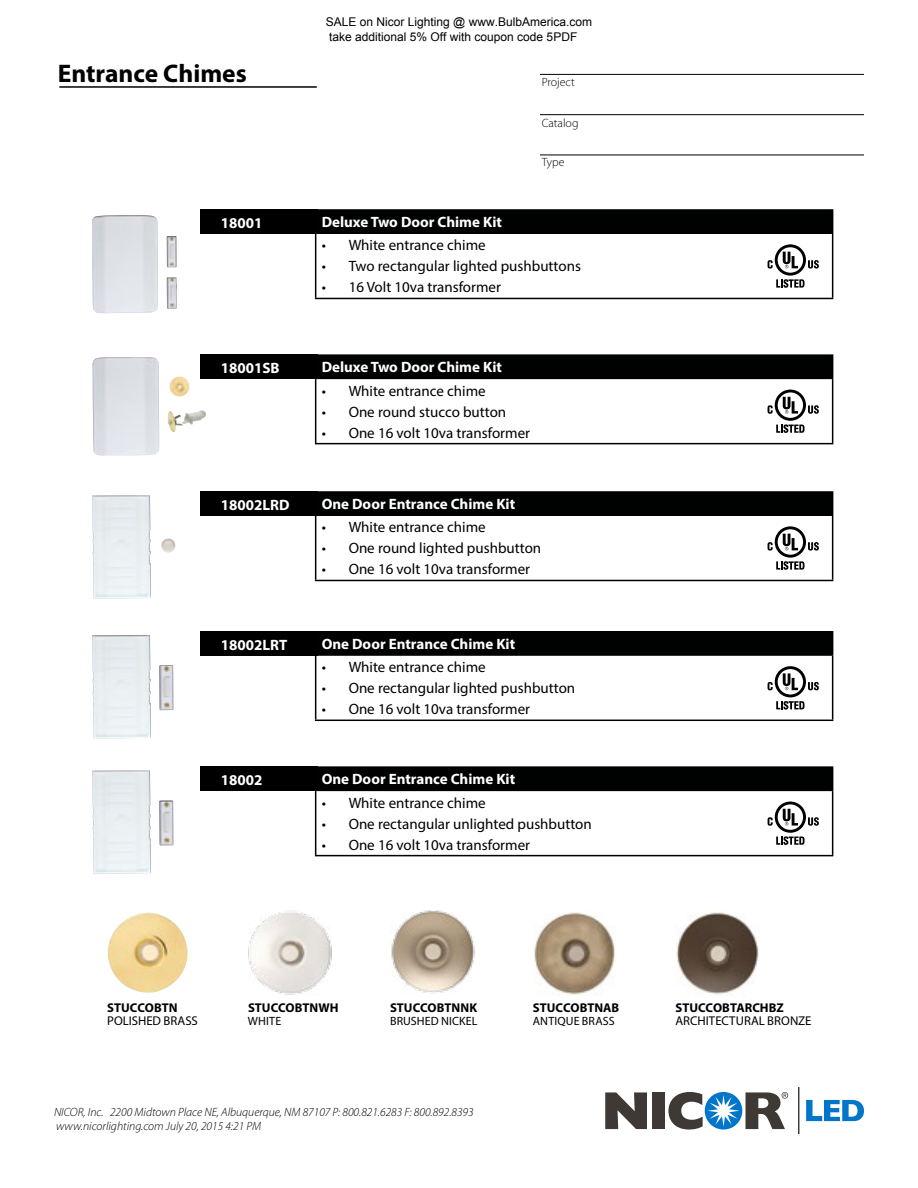
<style>
.page{position:relative;width:918px;height:1188px;background:#fff}
.page>*{position:absolute;margin:0;border:0;box-sizing:border-box;transform-origin:0 0}
.t1{font:700 25.5px "Myriad Pro";color:#000}
.t2{font:15px "Myriad Pro";color:#000}
.t3{font:700 15px "Myriad Pro";color:#fff}
.t4{font:700 12.75px "Myriad Pro";letter-spacing:.005em;color:#000}
.t5{font:12.75px "Myriad Pro";letter-spacing:.005em;color:#000}
.t6{font:italic 300 12px/14.4px "Myriad Pro";color:#000}
.t7{font:12px/14.4px "Arial";color:#000}
.t8{font:12px "Myriad Pro";letter-spacing:.01em;color:#000}
.t9{font:300 12px "Myriad Pro";color:#000}
</style>
<div class="page">
<svg style="left:806px;top:1100px;width:58px;height:21px"></svg>
<div style="left:652px;top:1092px;width:13px;height:37px;background:#3e3935"></div>
<svg style="left:605px;top:1092px;width:42px;height:37px"></svg>
<div style="left:705px;top:1092px;width:37px;height:38px;background:#0075c9;border-radius:50%"></div>
<svg style="left:668px;top:1092px;width:72px;height:38px"></svg>
<svg style="left:746px;top:1092px;width:42px;height:37px"></svg>
<hr style="left:799px;top:1087px;width:1px;height:47px;background:#3e3935">
<hr style="left:59px;top:86px;width:258px;height:2px;background:#000">
<hr style="left:540px;top:155px;width:324px;height:1px;background:#000">
<hr style="left:540px;top:114px;width:324px;height:1px;background:#000">
<hr style="left:540px;top:74px;width:324px;height:1px;background:#000">
<div style="left:200px;top:209px;width:118px;height:24px;background:#000"></div>
<div style="left:200px;top:354px;width:118px;height:25px;background:#000"></div>
<div style="left:200px;top:491px;width:118px;height:24px;background:#000"></div>
<div style="left:200px;top:631px;width:118px;height:24px;background:#000"></div>
<div style="left:200px;top:766px;width:118px;height:24px;background:#000"></div>
<div style="left:316px;top:210px;width:517px;height:23px;background:#000101"></div>
<hr style="left:315px;top:209px;width:518px;height:2px;background:#000">
<hr style="left:315px;top:232px;width:518px;height:2px;background:#000">
<hr style="left:315px;top:234px;width:1px;height:64px;background:#000">
<hr style="left:832px;top:234px;width:1px;height:64px;background:#000">
<hr style="left:315px;top:298px;width:518px;height:1px;background:#000">
<div style="left:316px;top:355px;width:517px;height:23px;background:#000101"></div>
<hr style="left:315px;top:354px;width:518px;height:2px;background:#000">
<hr style="left:315px;top:378px;width:518px;height:1px;background:#000">
<hr style="left:315px;top:379px;width:1px;height:64px;background:#000">
<hr style="left:832px;top:379px;width:1px;height:64px;background:#000">
<hr style="left:315px;top:443px;width:518px;height:1px;background:#000">
<div style="left:316px;top:492px;width:517px;height:23px;background:#000101"></div>
<hr style="left:315px;top:491px;width:518px;height:2px;background:#000">
<hr style="left:315px;top:514px;width:518px;height:2px;background:#000">
<hr style="left:315px;top:516px;width:1px;height:64px;background:#000">
<hr style="left:832px;top:516px;width:1px;height:64px;background:#000">
<hr style="left:315px;top:580px;width:518px;height:1px;background:#000">
<div style="left:316px;top:632px;width:517px;height:23px;background:#000101"></div>
<hr style="left:315px;top:631px;width:518px;height:2px;background:#000">
<hr style="left:315px;top:654px;width:518px;height:2px;background:#000">
<hr style="left:315px;top:656px;width:1px;height:64px;background:#000">
<hr style="left:832px;top:656px;width:1px;height:64px;background:#000">
<hr style="left:315px;top:720px;width:518px;height:1px;background:#000">
<div style="left:316px;top:767px;width:517px;height:23px;background:#000101"></div>
<hr style="left:315px;top:766px;width:518px;height:2px;background:#000">
<hr style="left:315px;top:790px;width:518px;height:1px;background:#000">
<hr style="left:315px;top:791px;width:1px;height:64px;background:#000">
<hr style="left:832px;top:791px;width:1px;height:64px;background:#000">
<hr style="left:315px;top:855px;width:518px;height:1px;background:#000">
<img style="left:92px;top:215px;width:66px;height:98px">
<img style="left:167px;top:236px;width:11px;height:51px">
<img style="left:167px;top:277px;width:10px;height:32px">
<svg style="left:768px;top:244px;width:51px;height:44px"></svg>
<svg style="left:768px;top:390px;width:51px;height:43px"></svg>
<svg style="left:768px;top:526px;width:51px;height:44px"></svg>
<svg style="left:768px;top:666px;width:51px;height:44px"></svg>
<svg style="left:768px;top:802px;width:51px;height:43px"></svg>
<img style="left:93px;top:357px;width:66px;height:99px">
<img style="left:169px;top:377px;width:21px;height:20px">
<img style="left:167px;top:410px;width:39px;height:22px">
<img style="left:92px;top:495px;width:59px;height:104px">
<img style="left:161px;top:538px;width:15px;height:15px">
<img style="left:92px;top:635px;width:59px;height:104px">
<img style="left:159px;top:665px;width:14px;height:45px">
<img style="left:92px;top:770px;width:59px;height:104px">
<img style="left:159px;top:800px;width:14px;height:46px">
<img style="left:107px;top:913px;width:81px;height:80px">
<img style="left:534px;top:912px;width:81px;height:83px">
<img style="left:676px;top:912px;width:83px;height:83px">
<img style="left:391px;top:910px;width:84px;height:84px">
<img style="left:248px;top:910px;width:84px;height:85px">
<p class="t7" style="left:326px;top:15px;width:268px">SALE on Nicor Lighting @ www.BulbAmerica.com take additional 5% Off with coupon code 5PDF</p>
<h1 class="t1" style="left:58px;top:56px;width:190px">Entrance Chimes</h1>
<p class="t9" style="left:542px;top:75px;width:35px">Project</p>
<p class="t9" style="left:542px;top:116px;width:38px">Catalog</p>
<p class="t9" style="left:542px;top:155px;width:24px">Type</p>
<p class="t3" style="left:221px;top:213px;width:43px">18001</p>
<p class="t3" style="left:322px;top:212px;width:182px">Deluxe Two Door Chime Kit</p>
<p class="t2" style="left:322px;top:236px;width:166px">• White entrance chime</p>
<p class="t2" style="left:322px;top:257px;width:261px">• Two rectangular lighted pushbuttons</p>
<p class="t2" style="left:322px;top:278px;width:181px">• 16 Volt 10va transformer</p>
<p class="t3" style="left:221px;top:358px;width:60px">18001SB</p>
<p class="t3" style="left:322px;top:358px;width:182px">Deluxe Two Door Chime Kit</p>
<p class="t2" style="left:322px;top:381px;width:166px">• White entrance chime</p>
<p class="t2" style="left:322px;top:402px;width:186px">• One round stucco button</p>
<p class="t2" style="left:322px;top:423px;width:210px">• One 16 volt 10va transformer</p>
<p class="t3" style="left:221px;top:495px;width:70px">18002LRD</p>
<p class="t3" style="left:322px;top:494px;width:195px">One Door Entrance Chime Kit</p>
<p class="t2" style="left:322px;top:518px;width:166px">• White entrance chime</p>
<p class="t2" style="left:322px;top:539px;width:221px">• One round lighted pushbutton</p>
<p class="t2" style="left:322px;top:560px;width:210px">• One 16 volt 10va transformer</p>
<p class="t3" style="left:221px;top:635px;width:68px">18002LRT</p>
<p class="t3" style="left:322px;top:634px;width:195px">One Door Entrance Chime Kit</p>
<p class="t2" style="left:322px;top:658px;width:166px">• White entrance chime</p>
<p class="t2" style="left:322px;top:679px;width:255px">• One rectangular lighted pushbutton</p>
<p class="t2" style="left:322px;top:700px;width:210px">• One 16 volt 10va transformer</p>
<p class="t3" style="left:221px;top:770px;width:43px">18002</p>
<p class="t3" style="left:322px;top:770px;width:195px">One Door Entrance Chime Kit</p>
<p class="t2" style="left:322px;top:793px;width:166px">• White entrance chime</p>
<p class="t2" style="left:322px;top:814px;width:272px">• One rectangular unlighted pushbutton</p>
<p class="t2" style="left:322px;top:835px;width:210px">• One 16 volt 10va transformer</p>
<p class="t4" style="left:107px;top:999px;width:72px">STUCCOBTN</p>
<p class="t5" style="left:107px;top:1013px;width:92px">POLISHED BRASS</p>
<p class="t4" style="left:248px;top:999px;width:92px">STUCCOBTNWH</p>
<p class="t8" style="left:248px;top:1014px;width:35px">WHITE</p>
<p class="t4" style="left:390px;top:999px;width:89px">STUCCOBTNNK</p>
<p class="t8" style="left:390px;top:1014px;width:89px">BRUSHED NICKEL</p>
<p class="t4" style="left:533px;top:999px;width:88px">STUCCOBTNAB</p>
<p class="t8" style="left:533px;top:1014px;width:83px">ANTIQUE BRASS</p>
<p class="t4" style="left:676px;top:999px;width:110px">STUCCOBTARCHBZ</p>
<p class="t5" style="left:676px;top:1013px;width:138px">ARCHITECTURAL BRONZE</p>
<p class="t6" style="left:54px;top:1104px;width:421px">NICOR, Inc. 2200 Midtown Place NE, Albuquerque, NM 87107 P: 800.821.6283 F: 800.892.8393 www.nicorlighting.com July 20, 2015 4:21 PM</p>
</div>
